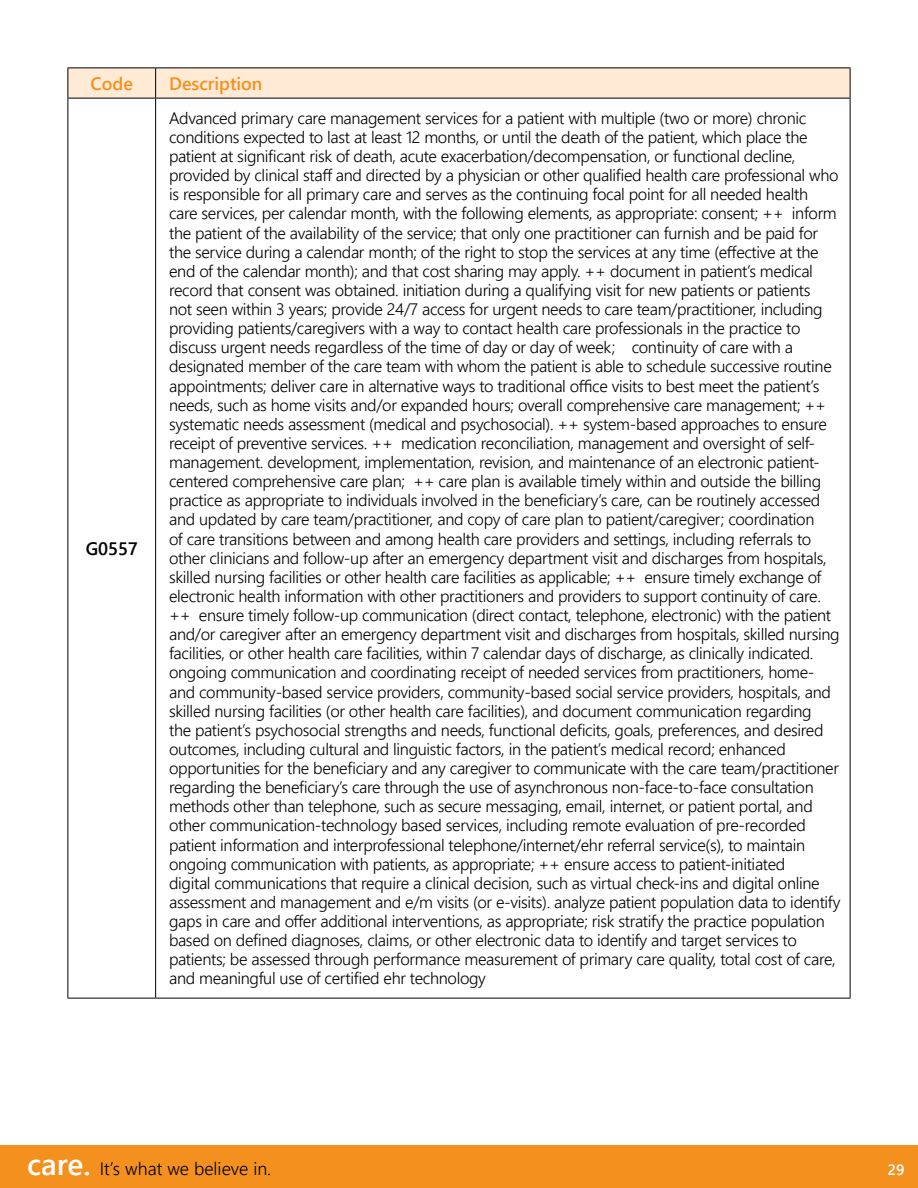
<style>
.page{position:relative;width:918px;height:1188px;background:#fff}
.page>*{position:absolute;margin:0;border:0;box-sizing:border-box;transform-origin:0 0}
.t1{font:18px "Webly Sleek UI Semilight";color:#000}
.t2{font:18px "Webly Sleek UI Semibold";color:#f4901d}
.t3{font:18px "Webly Sleek UI Semibold";color:#000}
.t4{font:16.5px/19px "Webly Sleek UI Semilight";letter-spacing:-.02em;color:#000}
.t5{font:15px "Webly Sleek UI Semibold";color:#fff}
.s1{font-family:"Webly Sleek UI Semibold";font-size:30px;color:#fff}
</style>
<div class="page">
<div style="left:0;top:1146px;width:918px;height:42px;background:#f4901d"></div>
<div style="left:69px;top:69px;width:781px;height:29px;background:#feead5"></div>
<hr style="left:68px;top:68px;width:88px;height:1px;background:#000">
<hr style="left:68px;top:68px;width:1px;height:30px;background:#000">
<hr style="left:156px;top:68px;width:694px;height:1px;background:#000">
<hr style="left:155px;top:68px;width:1px;height:30px;background:#000">
<hr style="left:850px;top:68px;width:1px;height:30px;background:#000">
<hr style="left:68px;top:98px;width:88px;height:1px;background:#000">
<hr style="left:156px;top:98px;width:694px;height:1px;background:#000">
<hr style="left:68px;top:98px;width:1px;height:900px;background:#000">
<hr style="left:155px;top:98px;width:1px;height:900px;background:#000">
<hr style="left:850px;top:98px;width:1px;height:900px;background:#000">
<hr style="left:68px;top:998px;width:88px;height:1px;background:#000">
<hr style="left:156px;top:998px;width:694px;height:1px;background:#000">
<p class="t2" style="left:91px;top:70px;width:44px">Code</p>
<p class="t2" style="left:169px;top:70px;width:95px">Description</p>
<p class="t3" style="left:86px;top:535px;width:54px">G0557</p>
<p class="t4" style="left:169px;top:108px;width:673px">Advanced primary care management services for a patient with multiple (two or more) chronic conditions expected to last at least 12 months, or until the death of the patient, which place the patient at significant risk of death, acute exacerbation/decompensation, or functional decline, provided by clinical staff and directed by a physician or other qualified health care professional who is responsible for all primary care and serves as the continuing focal point for all needed health care services, per calendar month, with the following elements, as appropriate: consent; ++ inform the patient of the availability of the service; that only one practitioner can furnish and be paid for the service during a calendar month; of the right to stop the services at any time (effective at the end of the calendar month); and that cost sharing may apply. ++ document in patient’s medical record that consent was obtained. initiation during a qualifying visit for new patients or patients<br>not seen within 3 years; provide 24/7 access for urgent needs to care team/practitioner, including providing patients/caregivers with a way to contact health care professionals in the practice to discuss urgent needs regardless of the time of day or day of week; continuity of care with a designated member of the care team with whom the patient is able to schedule successive routine appointments; deliver care in alternative ways to traditional office visits to best meet the patient’s needs, such as home visits and/or expanded hours; overall comprehensive care management; ++ systematic needs assessment (medical and psychosocial). ++ system-based approaches to ensure receipt of preventive services. ++ medication reconciliation, management and oversight of self&shy;management. development, implementation, revision, and maintenance of an electronic patient&shy;centered comprehensive care plan; ++ care plan is available timely within and outside the billing practice as appropriate to individuals involved in the beneficiary’s care, can be routinely accessed and updated by care team/practitioner, and copy of care plan to patient/caregiver; coordination<br>of care transitions between and among health care providers and settings, including referrals to other clinicians and follow-up after an emergency department visit and discharges from hospitals, skilled nursing facilities or other health care facilities as applicable; ++ ensure timely exchange of electronic health information with other practitioners and providers to support continuity of care. ++ ensure timely follow-up communication (direct contact, telephone, electronic) with the patient and/or caregiver after an emergency department visit and discharges from hospitals, skilled nursing facilities, or other health care facilities, within 7 calendar days of discharge, as clinically indicated. ongoing communication and coordinating receipt of needed services from practitioners, home&shy;and community-based service providers, community-based social service providers, hospitals, and skilled nursing facilities (or other health care facilities), and document communication regarding<br>the patient’s psychosocial strengths and needs, functional deficits, goals, preferences, and desired outcomes, including cultural and linguistic factors, in the patient’s medical record; enhanced opportunities for the beneficiary and any caregiver to communicate with the care team/practitioner regarding the beneficiary’s care through the use of asynchronous non-face-to-face consultation methods other than telephone, such as secure messaging, email, internet, or patient portal, and other communication-technology based services, including remote evaluation of pre-recorded patient information and interprofessional telephone/internet/ehr referral service(s), to maintain ongoing communication with patients, as appropriate; ++ ensure access to patient-initiated<br>digital communications that require a clinical decision, such as virtual check-ins and digital online assessment and management and e/m visits (or e-visits). analyze patient population data to identify gaps in care and offer additional interventions, as appropriate; risk stratify the practice population based on defined diagnoses, claims, or other electronic data to identify and target services to patients; be assessed through performance measurement of primary care quality, total cost of care, and meaningful use of certified ehr technology</p>
<p class="t1" style="left:27px;top:1155px;width:246px"><span class="s1">care.</span> It’s what we believe in.</p>
<p class="t5" style="left:888px;top:1158px;width:18px">29</p>
</div>
